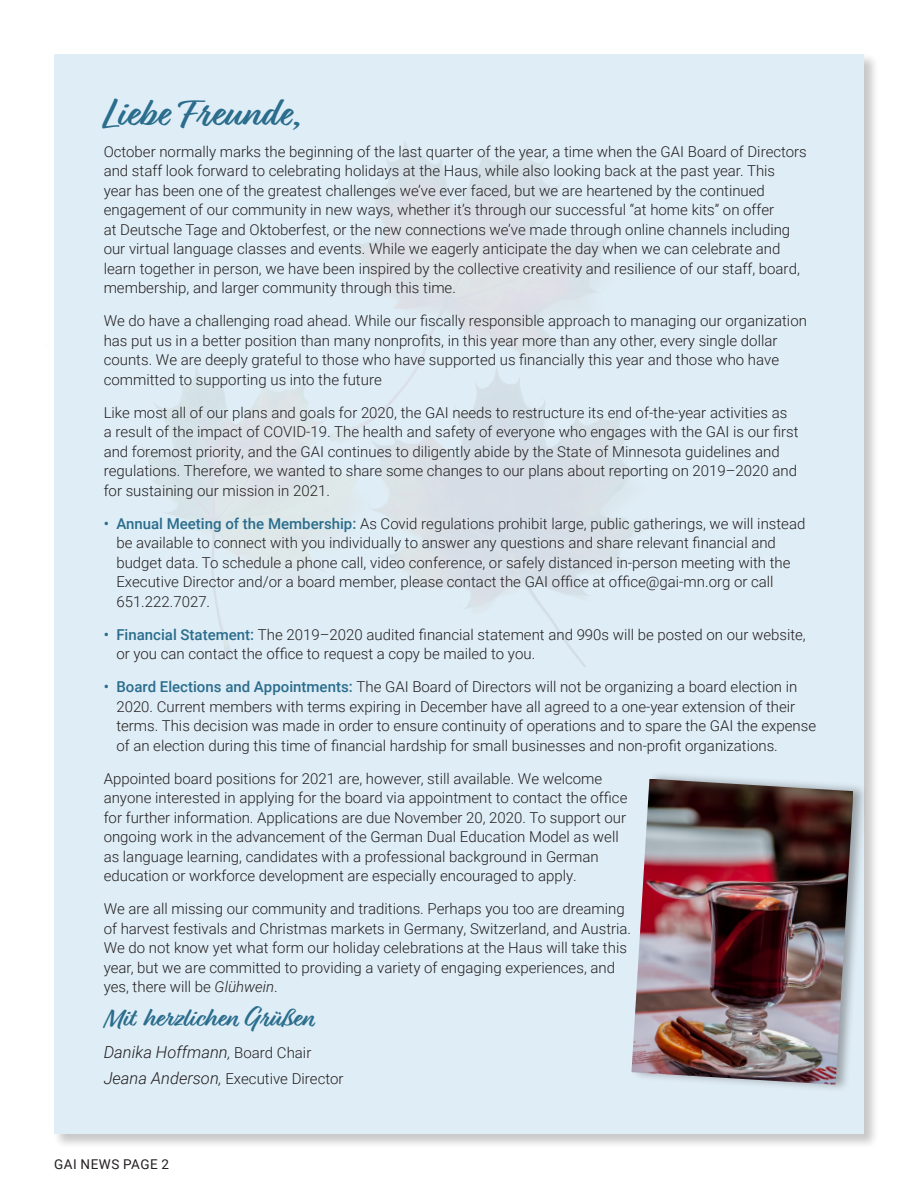
<style>
.page{position:relative;width:918px;height:1188px;background:#fff}
.page>*{position:absolute;margin:0;border:0;box-sizing:border-box;transform-origin:0 0}
.t1{font:700 40.5px "Relation";color:#2a6d8d}
.t2{font:700 27px "Relation";color:#2a6d8d}
.t3{font:italic 300 16.5px "Roboto";color:#231f20}
.t4{font:300 15px/19.5px "Roboto";color:#231f20}
.t5{font:13.5px "Roboto";letter-spacing:.035em;color:#231f20}
.s1{font-weight:500;color:#2a6d8d}
.s2{font-style:italic}
.s3{font-size:15px}
.s4{font-style:normal;font-size:15px}
.s5{font-style:italic;font-size:16.5px}
</style>
<div class="page">
<div style="left:53px;top:52px;width:826px;height:1097px;background:#231f20;opacity:.27"></div>
<div style="left:54px;top:54px;width:810px;height:1080px;background:#ddecf6"></div>
<div style="left:631px;top:771px;width:237px;height:321px;background:#231f20;opacity:.36"></div>
<img style="left:631px;top:779px;width:222px;height:306px">
<p class="t1" style="left:104px;top:89px;width:198px">Liebe Freunde,</p>
<p class="t4" style="left:104px;top:141px;width:705px">October normally marks the beginning of the last quarter of the year, a time when the GAI Board of Directors and staff look forward to celebrating holidays at the Haus, while also looking back at the past year. This year has been one of the greatest challenges we’ve ever faced, but we are heartened by the continued engagement of our community in new ways, whether it’s through our successful “at home kits” on offer<br>at Deutsche Tage and Oktoberfest, or the new connections we’ve made through online channels including our virtual language classes and events. While we eagerly anticipate the day when we can celebrate and learn together in person, we have been inspired by the collective creativity and resilience of our staff, board, membership, and larger community through this time.</p>
<p class="t4" style="left:104px;top:310px;width:705px">We do have a challenging road ahead. While our fiscally responsible approach to managing our organization has put us in a better position than many nonprofits, in this year more than any other, every single dollar counts. We are deeply grateful to those who have supported us financially this year and those who have committed to supporting us into the future</p>
<p class="t4" style="left:104px;top:402px;width:696px">Like most all of our plans and goals for 2020, the GAI needs to restructure its end of-the-year activities as a result of the impact of COVID-19. The health and safety of everyone who engages with the GAI is our first and foremost priority, and the GAI continues to diligently abide by the State of Minnesota guidelines and regulations. Therefore, we wanted to share some changes to our plans about reporting on 2019–2020 and for sustaining our mission in 2021.</p>
<p class="t4" style="left:116px;top:513px;width:691px;text-indent:-13px"><span class="s1">• Annual Meeting of the Membership:</span> As Covid regulations prohibit large, public gatherings, we will instead be available to connect with you individually to answer any questions and share relevant financial and budget data. To schedule a phone call, video conference, or safely distanced in-person meeting with the Executive Director and/or a board member, please contact the GAI office at office@gai-mn.org or call 651.222.7027.</p>
<p class="t4" style="left:116px;top:624px;width:691px;text-indent:-13px"><span class="s1">• Financial Statement:</span> The 2019–2020 audited financial statement and 990s will be posted on our website, or you can contact the office to request a copy be mailed to you.</p>
<p class="t4" style="left:116px;top:676px;width:701px;text-indent:-13px"><span class="s1">• Board Elections and Appointments:</span> The GAI Board of Directors will not be organizing a board election in 2020. Current members with terms expiring in December have all agreed to a one-year extension of their terms. This decision was made in order to ensure continuity of operations and to spare the GAI the expense of an election during this time of financial hardship for small businesses and non-profit organizations.</p>
<p class="t4" style="left:104px;top:768px;width:525px">Appointed board positions for 2021 are, however, still available. We welcome anyone interested in applying for the board via appointment to contact the office for further information. Applications are due November 20, 2020. To support our ongoing work in the advancement of the German Dual Education Model as well as language learning, candidates with a professional background in German education or workforce development are especially encouraged to apply.</p>
<p class="t4" style="left:104px;top:898px;width:529px">We are all missing our community and traditions. Perhaps you too are dreaming of harvest festivals and Christmas markets in Germany, Switzerland, and Austria.<br>We do not know yet what form our holiday celebrations at the Haus will take this year, but we are committed to providing a variety of engaging experiences, and yes, there will be <span class="s2">Glühwein</span>.</p>
<p class="t2" style="left:104px;top:1002px;width:211px">Mit herzlichen Grüßen</p>
<p class="t3" style="left:104px;top:1041px;width:209px">Danika Hoffmann<span class="s3">,</span> <span class="s4">Board Chair</span></p>
<p class="t4" style="left:104px;top:1069px;width:241px"><span class="s5">Jeana Anderson</span><span class="s2">,</span> Executive Director</p>
<p class="t5" style="left:54px;top:1154px;width:116px">GAI NEWS PAGE 2</p>
</div>
